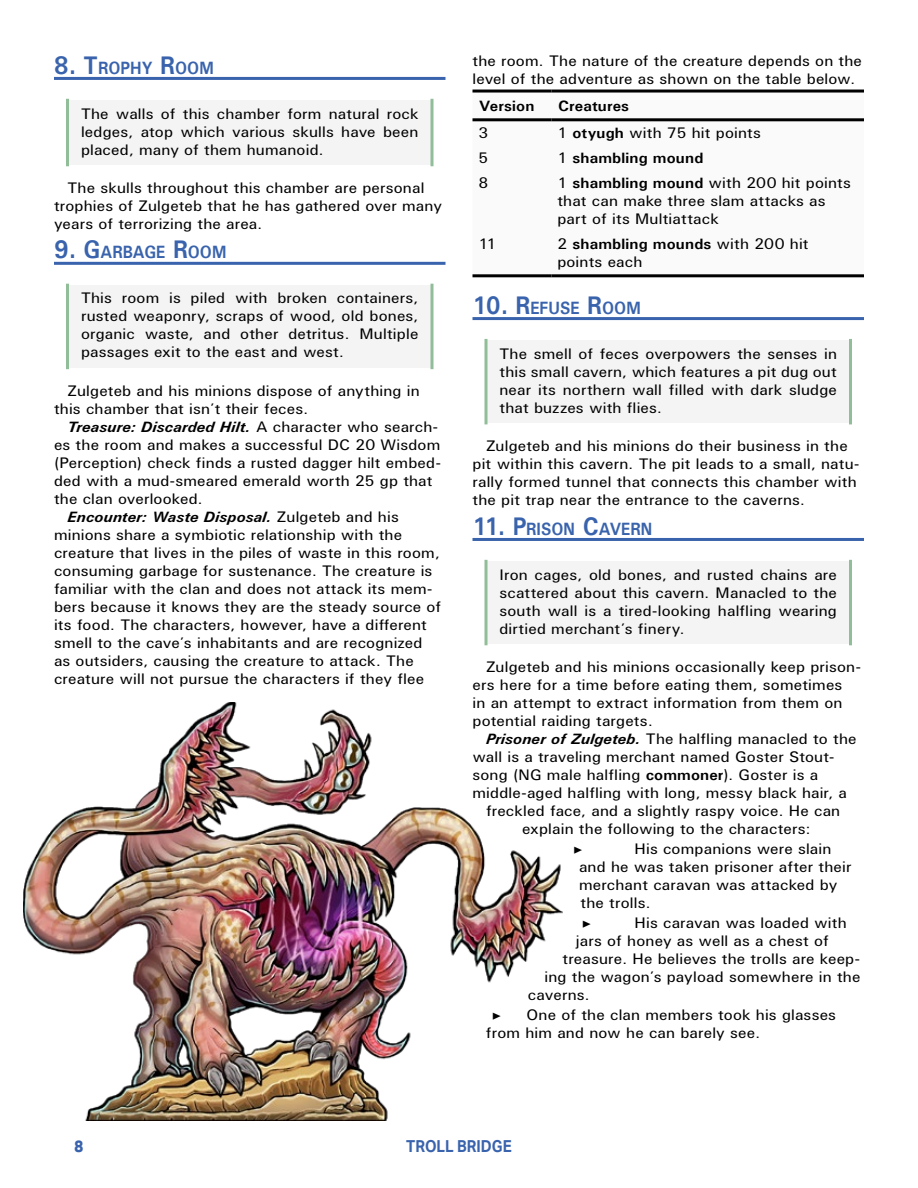
<style>
.page{position:relative;width:918px;height:1188px;background:#fff}
.page>*{position:absolute;margin:0;border:0;box-sizing:border-box;transform-origin:0 0}
.t1{font:700 17.85px "U001";color:#3963ac;scale:.9 1}
.t2{font:700 16.5px "Aktiv Grotesk";color:#3963ac;scale:.9 1}
.t3{font:800 16.5px "Aktiv Grotesk";color:#3963ac;scale:.9 1}
.t4{font:15px/18px "U001";letter-spacing:.01em;color:#000;scale:1.05 1}
.t5{font:italic 700 15px "U001";letter-spacing:.01em;color:#000;scale:1.05 1}
.t6{font:700 15px "U001";letter-spacing:.01em;color:#000;scale:1.05 1}
.t7{font:15px "Minion Pro";color:#000;scale:1.05 1}
.s1{font-size:25.5px}
.s2{font-weight:400;font-style:normal}
.s3{font-weight:700}
.s4{font-weight:400}
.s5{font-weight:700;font-style:italic}
</style>
<div class="page">
<hr style="left:54px;top:77px;width:392px;height:3px;background:#3963ac">
<div style="left:68px;top:100px;width:364px;height:65px;background:#f4f4f5"></div>
<hr style="left:66px;top:100px;width:3px;height:65px;background:#91be98">
<svg style="left:430px;top:100px;width:4px;height:65px"></svg>
<hr style="left:54px;top:262px;width:392px;height:3px;background:#3963ac">
<div style="left:68px;top:285px;width:364px;height:83px;background:#f4f4f5"></div>
<hr style="left:66px;top:285px;width:3px;height:83px;background:#91be98">
<svg style="left:430px;top:285px;width:4px;height:83px"></svg>
<hr style="left:472px;top:317px;width:392px;height:3px;background:#3963ac">
<div style="left:486px;top:340px;width:364px;height:83px;background:#f4f4f5"></div>
<svg style="left:484px;top:340px;width:4px;height:83px"></svg>
<hr style="left:849px;top:340px;width:3px;height:83px;background:#91be98">
<hr style="left:472px;top:538px;width:392px;height:3px;background:#3963ac">
<div style="left:486px;top:561px;width:364px;height:83px;background:#f4f4f5"></div>
<svg style="left:484px;top:561px;width:4px;height:83px"></svg>
<hr style="left:849px;top:561px;width:3px;height:83px;background:#91be98">
<svg style="left:472px;top:121px;width:392px;height:1px"></svg>
<hr style="left:472px;top:118px;width:79px;height:3px;background:#000">
<hr style="left:551px;top:118px;width:313px;height:3px;background:#000">
<hr style="left:472px;top:90px;width:79px;height:3px;background:#000">
<hr style="left:551px;top:90px;width:313px;height:3px;background:#000">
<hr style="left:472px;top:274px;width:79px;height:3px;background:#000">
<hr style="left:551px;top:274px;width:313px;height:3px;background:#000">
<img style="left:24px;top:702px;width:538px;height:418px">
<p class="t1" style="left:54px;top:56px;width:179px"><span class="s1">8. T</span>ROPHY <span class="s1">R</span>OOM</p>
<p class="t4" style="left:81px;top:104px;width:323px;text-align:justify">The walls of this chamber form natural rock ledges, atop which various skulls have been placed, many of them humanoid.</p>
<p class="t4" style="left:54px;top:178px;width:371px;text-indent:13px">The skulls throughout this chamber are personal trophies of Zulgeteb that he has gathered over many years of terrorizing the area.</p>
<p class="t1" style="left:54px;top:241px;width:193px"><span class="s1">9. G</span>ARBAGE <span class="s1">R</span>OOM</p>
<p class="t4" style="left:81px;top:289px;width:323px;text-align:justify">This room is piled with broken containers, rusted weaponry, scraps of wood, old bones, organic waste, and other detritus. Multiple passages exit to the east and west.</p>
<p class="t4" style="left:54px;top:381px;width:350px;text-indent:13px">Zulgeteb and his minions dispose of anything in this chamber that isn’t their feces.</p>
<p class="t5" style="left:68px;top:417px;width:354px">Treasure: Discarded Hilt. <span class="s2">A character who search-</span></p>
<p class="t4" style="left:54px;top:435px;width:370px">es the room and makes a successful DC 20 Wisdom</p>
<p class="t4" style="left:54px;top:453px;width:370px">(Perception) check finds a rusted dagger hilt embed-</p>
<p class="t4" style="left:54px;top:471px;width:362px">ded with a mud-smeared emerald worth 25 gp that</p>
<p class="t4" style="left:54px;top:489px;width:143px">the clan overlooked.</p>
<p class="t5" style="left:68px;top:507px;width:317px">Encounter: Waste Disposal. <span class="s2">Zulgeteb and his</span></p>
<p class="t4" style="left:54px;top:525px;width:333px">minions share a symbiotic relationship with the</p>
<p class="t4" style="left:54px;top:543px;width:369px">creature that lives in the piles of waste in this room,</p>
<p class="t4" style="left:54px;top:561px;width:362px">consuming garbage for sustenance. The creature is</p>
<p class="t4" style="left:54px;top:579px;width:362px">familiar with the clan and does not attack its mem-</p>
<p class="t4" style="left:54px;top:597px;width:370px">bers because it knows they are the steady source of</p>
<p class="t4" style="left:54px;top:615px;width:357px">its food. The characters, however, have a different</p>
<p class="t4" style="left:54px;top:633px;width:353px">smell to the cave’s inhabitants and are recognized</p>
<p class="t4" style="left:54px;top:651px;width:344px">as outsiders, causing the creature to attack. The</p>
<p class="t4" style="left:54px;top:669px;width:354px">creature will not pursue the characters if they flee</p>
<p class="t4" style="left:472px;top:51px;width:373px">the room. The nature of the creature depends on the level of the adventure as shown on the table below.</p>
<p class="t6" style="left:479px;top:97px;width:54px">Version</p>
<p class="t6" style="left:558px;top:97px;width:69px">Creatures</p>
<p class="t4" style="left:479px;top:124px;width:11px">3</p>
<p class="t4" style="left:557px;top:124px;width:196px">1 <span class="s3">otyugh</span> with 75 hit points</p>
<p class="t4" style="left:479px;top:149px;width:11px">5</p>
<p class="t6" style="left:557px;top:148px;width:141px"><span class="s4">1</span> shambling mound</p>
<p class="t4" style="left:479px;top:174px;width:11px">8</p>
<p class="t4" style="left:557px;top:174px;width:281px">1 <span class="s3">shambling mound</span> with 200 hit points that can make three slam attacks as part of its Multiattack</p>
<p class="t4" style="left:479px;top:235px;width:19px">11</p>
<p class="t4" style="left:557px;top:235px;width:241px">2 <span class="s3">shambling mounds</span> with 200 hit points each</p>
<p class="t1" style="left:472px;top:296px;width:189px"><span class="s1">10. R</span>EFUSE <span class="s1">R</span>OOM</p>
<p class="t4" style="left:500px;top:344px;width:323px;text-align:justify">The smell of feces overpowers the senses in this small cavern, which features a pit dug out near its northern wall filled with dark sludge that buzzes with flies.</p>
<p class="t4" style="left:473px;top:437px;width:370px;text-indent:13px">Zulgeteb and his minions do their business in the pit within this cavern. The pit leads to a small, natu&shy;rally formed tunnel that connects this chamber with the pit trap near the entrance to the caverns.</p>
<p class="t1" style="left:472px;top:517px;width:201px"><span class="s1">11. P</span>RISON <span class="s1">C</span>AVERN</p>
<p class="t4" style="left:500px;top:565px;width:323px;text-align:justify">Iron cages, old bones, and rusted chains are scattered about this cavern. Manacled to the south wall is a tired-looking halfling wearing dirtied merchant’s finery.</p>
<p class="t4" style="left:473px;top:657px;width:372px;text-indent:13px">Zulgeteb and his minions occasionally keep prison&shy;ers here for a time before eating them, sometimes<br>in an attempt to extract information from them on potential raiding targets.</p>
<p class="t4" style="left:486px;top:729px;width:355px"><span class="s5">Prisoner of Zulgeteb.</span> The halfling manacled to the</p>
<p class="t4" style="left:473px;top:747px;width:346px">wall is a traveling merchant named Goster Stout-</p>
<p class="t4" style="left:473px;top:765px;width:331px">song (NG male halfling <span class="s3">commoner</span>). Goster is a</p>
<p class="t4" style="left:473px;top:783px;width:358px">middle-aged halfling with long, messy black hair, a</p>
<p class="t4" style="left:486px;top:801px;width:339px">freckled face, and a slightly raspy voice. He can</p>
<p class="t4" style="left:522px;top:819px;width:276px">explain the following to the characters:</p>
<p class="t7" style="left:573px;top:839px;width:11px">▶</p>
<p class="t4" style="left:579px;top:840px;width:261px;text-indent:56px">His companions were slain and he was taken prisoner after their merchant caravan was attacked by the trolls.</p>
<p class="t7" style="left:582px;top:913px;width:11px">▶</p>
<p class="t4" style="left:634px;top:914px;width:204px">His caravan was loaded with</p>
<p class="t4" style="left:576px;top:932px;width:242px">jars of honey as well as a chest of</p>
<p class="t4" style="left:562px;top:950px;width:285px">treasure. He believes the trolls are keep-</p>
<p class="t4" style="left:544px;top:968px;width:303px">ing the wagon’s payload somewhere in the</p>
<p class="t4" style="left:528px;top:986px;width:60px">caverns.</p>
<p class="t4" style="left:486px;top:1006px;width:335px;text-indent:40px">One of the clan members took his glasses from him and now he can barely see.</p>
<p class="t7" style="left:492px;top:1005px;width:11px">▶</p>
<p class="t3" style="left:74px;top:1137px;width:11px">8</p>
<p class="t2" style="left:406px;top:1137px;width:119px">TROLL BRIDGE</p>
</div>
